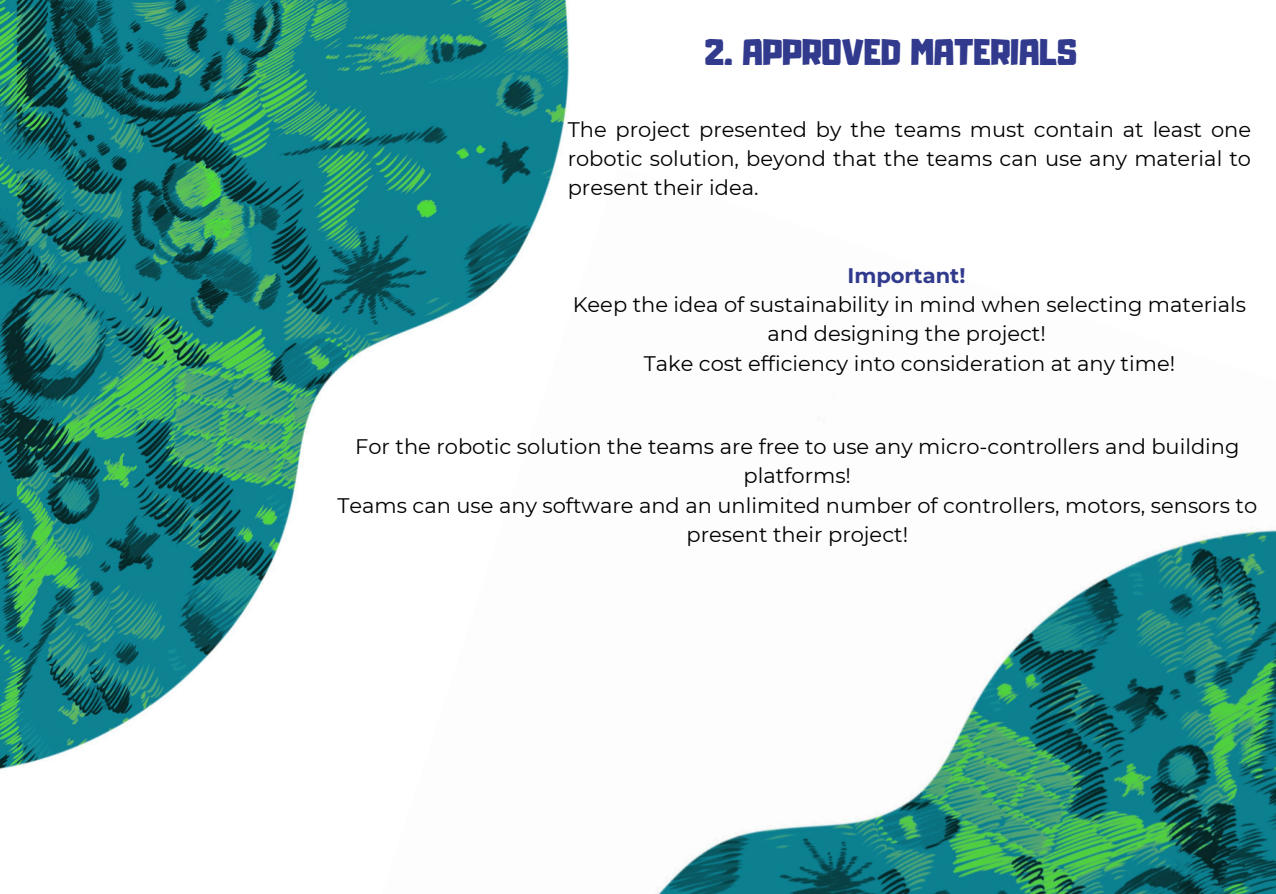
<style>
.page{position:relative;width:1276px;height:894px;background:#fff}
.page>*{position:absolute;margin:0;border:0;box-sizing:border-box;transform-origin:0 0}
.t1{font:32.55px "Adumu";color:#313a8d}
.t2{font:21px/29.2px "Montserrat";color:#000;text-align:center}
.t3{font:700 21px "Montserrat";color:#313a8d}
</style>
<div class="page">
<img style="left:0;top:0;width:569px;height:770px">
<img style="left:342px;top:166px;width:934px;height:727px">
<p class="t1" style="left:705px;top:39px;width:374px">2. APPROVED MATERIALS</p>
<h1 class="t2" style="left:568px;top:114px;width:685px;text-align:justify">The project presented by the teams must contain at least one robotic solution, beyond that the teams can use any material to present their idea.</h1>
<p class="t3" style="left:847px;top:262px;width:119px">Important!</p>
<p class="t2" style="left:573px;top:290px;width:675px">Keep the idea of sustainability in mind when selecting materials and designing the project!</p>
<p class="t2" style="left:644px;top:348px;width:533px">Take cost efficiency into consideration at any time!</p>
<p class="t2" style="left:355px;top:432px;width:886px">For the robotic solution the teams are free to use any micro-controllers and building platforms!</p>
<p class="t2" style="left:337px;top:490px;width:921px">Teams can use any software and an unlimited number of controllers, motors, sensors to present their project!</p>
</div>
